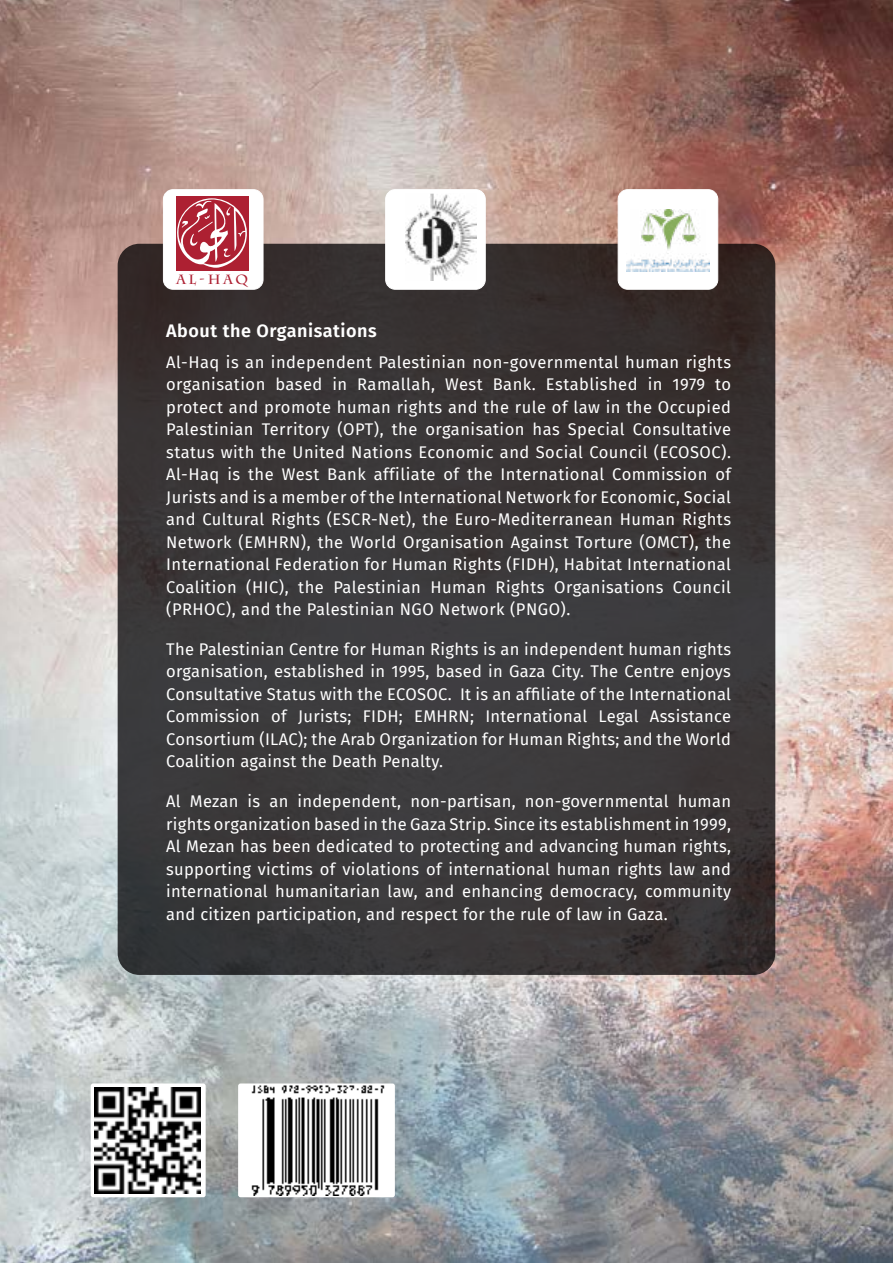
<style>
.page{position:relative;width:893px;height:1263px;background:#fff}
.page>*{position:absolute;margin:0;border:0;box-sizing:border-box;transform-origin:0 0}
.t1{font:600 18px "Fira Sans";letter-spacing:.03em;color:#fff}
.t2{font:16.5px/22.5px "Fira Sans";letter-spacing:.02em;color:#fff;text-align:justify}
.t3{font:700 13.35px "Charlemagne Std";color:#ad2032}
</style>
<div class="page">
<img style="left:0;top:0;width:893px;height:1263px">
<div style="left:91px;top:1083px;width:115px;height:114px;background:#fff;border-radius:2px"></div>
<div style="left:238px;top:1083px;width:157px;height:114px;background:#fff;border-radius:2px"></div>
<img style="left:95px;top:1087px;width:106px;height:106px">
<img style="left:251px;top:1085px;width:134px;height:110px">
<div style="left:118px;top:244px;width:657px;height:731px;background:linear-gradient(to bottom,#373130,#3b3b3d);border-radius:22px"></div>
<div style="left:163px;top:190px;width:100px;height:99px;background:#fff;border-radius:10px"></div>
<div style="left:163px;top:189px;width:100px;height:101px;border:1px solid #fff;border-radius:10px"></div>
<div style="left:385px;top:189px;width:101px;height:101px;border:1px solid #fff;border-radius:10px"></div>
<div style="left:618px;top:190px;width:100px;height:99px;background:#fff;border-radius:10px"></div>
<div style="left:618px;top:189px;width:100px;height:101px;border:1px solid #fff;border-radius:10px"></div>
<div style="left:388px;top:193px;width:95px;height:93px;background:#fff"></div>
<img style="left:405px;top:195px;width:72px;height:86px">
<div style="left:176px;top:196px;width:72px;height:74px;background:#ad2032"></div>
<svg style="left:177px;top:198px;width:70px;height:70px"></svg>
<img style="left:627px;top:254px;width:82px;height:17px">
<img style="left:641px;top:210px;width:59px;height:40px">
<p class="t3" style="left:176px;top:271px;width:73px">AL-HAQ</p>
<p class="t1" style="left:166px;top:316px;width:212px">About the Organisations</p>
<p class="t2" style="left:166px;top:350px;width:566px">Al-Haq is an independent Palestinian non-governmental human rights organisation based in Ramallah, West Bank. Established in 1979 to protect and promote human rights and the rule of law in the Occupied Palestinian Territory (OPT), the organisation has Special Consultative status with the United Nations Economic and Social Council (ECOSOC).<br>Al-Haq is the West Bank affiliate of the International Commission of Jurists and is a member of the International Network for Economic, Social and Cultural Rights (ESCR-Net), the Euro-Mediterranean Human Rights Network (EMHRN), the World Organisation Against Torture (OMCT), the International Federation for Human Rights (FIDH), Habitat International Coalition (HIC), the Palestinian Human Rights Organisations Council (PRHOC), and the Palestinian NGO Network (PNGO).</p>
<p class="t2" style="left:166px;top:637px;width:566px">The Palestinian Centre for Human Rights is an independent human rights organisation, established in 1995, based in Gaza City. The Centre enjoys Consultative Status with the ECOSOC. It is an affiliate of the International Commission of Jurists; FIDH; EMHRN; International Legal Assistance Consortium (ILAC); the Arab Organization for Human Rights; and the World Coalition against the Death Penalty.</p>
<p class="t2" style="left:166px;top:789px;width:566px">Al Mezan is an independent, non-partisan, non-governmental human rights organization based in the Gaza Strip. Since its establishment in 1999, Al Mezan has been dedicated to protecting and advancing human rights, supporting victims of violations of international human rights law and international humanitarian law, and enhancing democracy, community and citizen participation, and respect for the rule of law in Gaza.</p>
</div>
